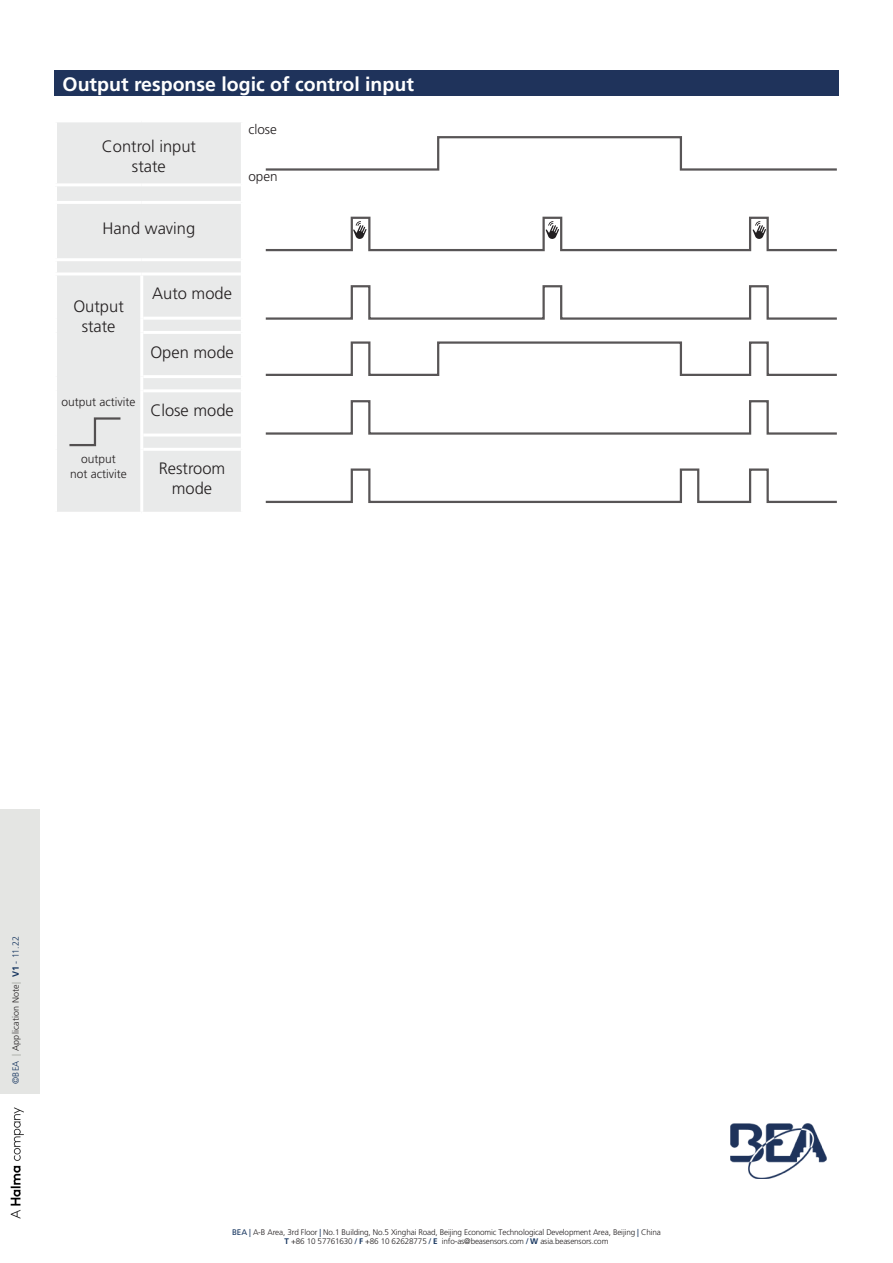
<style>
.page{position:relative;width:893px;height:1263px;background:#fff}
.page>*{position:absolute;margin:0;border:0;box-sizing:border-box;transform-origin:0 0}
.t1{font:700 19.5px "Frutiger LT Std";color:#fff}
.t2{font:300 16.5px/19.8px "Frutiger LT Std";color:#231f20;text-align:center}
.t3{font:300 13.5px "Frutiger LT Std";color:#231f20}
.t4{font:300 12px "Frutiger LT Std";color:#231f20}
.t5{font:300 9px "Frutiger LT Std";letter-spacing:.02em;color:#231f20}
.t6{font:300 8.1px "Frutiger LT Std";letter-spacing:-.015em;color:#231f20}
.s1{color:#173660}
.s2{color:#969991}
.s3{font-weight:700;color:#173660}
.s4{font-weight:400;color:#173660}
</style>
<div class="page">
<div style="left:57px;top:122px;width:184px;height:390px;background:#e9eaea"></div>
<div style="left:56px;top:185px;width:186px;height:17px;background:#e9eaea"></div>
<hr style="left:54px;top:183px;width:88px;height:3px;background:#fff">
<hr style="left:142px;top:183px;width:99px;height:3px;background:#fff">
<hr style="left:54px;top:201px;width:88px;height:3px;background:#fff">
<hr style="left:142px;top:201px;width:99px;height:3px;background:#fff">
<hr style="left:54px;top:258px;width:88px;height:3px;background:#fff">
<hr style="left:142px;top:258px;width:99px;height:3px;background:#fff">
<hr style="left:54px;top:272px;width:88px;height:3px;background:#fff">
<hr style="left:142px;top:272px;width:99px;height:3px;background:#fff">
<hr style="left:143px;top:317px;width:98px;height:3px;background:#fff">
<hr style="left:143px;top:331px;width:98px;height:3px;background:#fff">
<hr style="left:143px;top:375px;width:98px;height:3px;background:#fff">
<hr style="left:143px;top:389px;width:98px;height:3px;background:#fff">
<hr style="left:143px;top:433px;width:98px;height:3px;background:#fff">
<hr style="left:143px;top:448px;width:98px;height:3px;background:#fff">
<hr style="left:54px;top:186px;width:3px;height:15px;background:#fff">
<hr style="left:241px;top:185px;width:3px;height:17px;background:#fff">
<hr style="left:140px;top:275px;width:3px;height:43px;background:#fff">
<hr style="left:140px;top:318px;width:3px;height:14px;background:#fff">
<hr style="left:140px;top:332px;width:3px;height:45px;background:#fff">
<hr style="left:140px;top:377px;width:3px;height:14px;background:#fff">
<hr style="left:140px;top:391px;width:3px;height:44px;background:#fff">
<hr style="left:140px;top:435px;width:3px;height:14px;background:#fff">
<hr style="left:140px;top:449px;width:3px;height:63px;background:#fff">
<img style="left:10px;top:1107px;width:14px;height:112px">
<div style="left:0;top:809px;width:39px;height:285px;background:#e4e5e3"></div>
<img style="left:730px;top:1123px;width:96px;height:55px">
<div style="left:54px;top:70px;width:785px;height:26px;background:#1f335b"></div>
<svg style="left:265px;top:136px;width:572px;height:35px"></svg>
<svg style="left:265px;top:285px;width:572px;height:35px"></svg>
<svg style="left:265px;top:341px;width:572px;height:35px"></svg>
<svg style="left:265px;top:400px;width:572px;height:35px"></svg>
<svg style="left:265px;top:468px;width:572px;height:35px"></svg>
<svg style="left:68px;top:416px;width:54px;height:31px"></svg>
<svg style="left:265px;top:216px;width:572px;height:36px"></svg>
<p class="t1" style="left:63px;top:72px;width:353px">Output response logic of control input</p>
<p class="t2" style="left:102px;top:137px;width:96px">Control input</p>
<p class="t2" style="left:132px;top:157px;width:35px">state</p>
<p class="t2" style="left:103px;top:219px;width:94px">Hand waving</p>
<p class="t3" style="left:248px;top:121px;width:30px">close</p>
<p class="t3" style="left:248px;top:169px;width:31px">open</p>
<p class="t2" style="left:73px;top:297px;width:52px">Output state</p>
<p class="t4" style="left:62px;top:395px;width:75px">output activite</p>
<p class="t4" style="left:81px;top:452px;width:36px">output</p>
<p class="t4" style="left:70px;top:467px;width:58px">not activite</p>
<p class="t2" style="left:152px;top:284px;width:81px">Auto mode</p>
<p class="t2" style="left:150px;top:342px;width:85px">Open mode</p>
<p class="t2" style="left:150px;top:401px;width:85px">Close mode</p>
<p class="t2" style="left:159px;top:459px;width:68px">Restroom mode</p>
<p class="t5" style="left:11px;top:1084px;width:150px;rotate:-90deg"><span class="s1">©BEA</span> <span class="s2">|</span> Application Note<span class="s2">|</span> <span class="s3">V1</span> <span class="s1">- 11.22</span></p>
<p class="t6" style="left:232px;top:1227px;width:430px"><span class="s4">BEA |</span> A-B Area, 3rd Floor <span class="s4">|</span> No.1 Building, No.5 Xinghai Road, Beijing Economic Technological Development Area, Beijing <span class="s4">|</span> China</p>
<p class="t6" style="left:285px;top:1237px;width:325px"><span class="s3">T</span> +86 10 57761630 <span class="s4">/</span> <span class="s3">F</span> +86 10 62628775 <span class="s4">/</span> <span class="s3">E</span> info-as@beasensors.com <span class="s4">/</span> <span class="s3">W</span> asia.beasensors.com</p>
</div>
